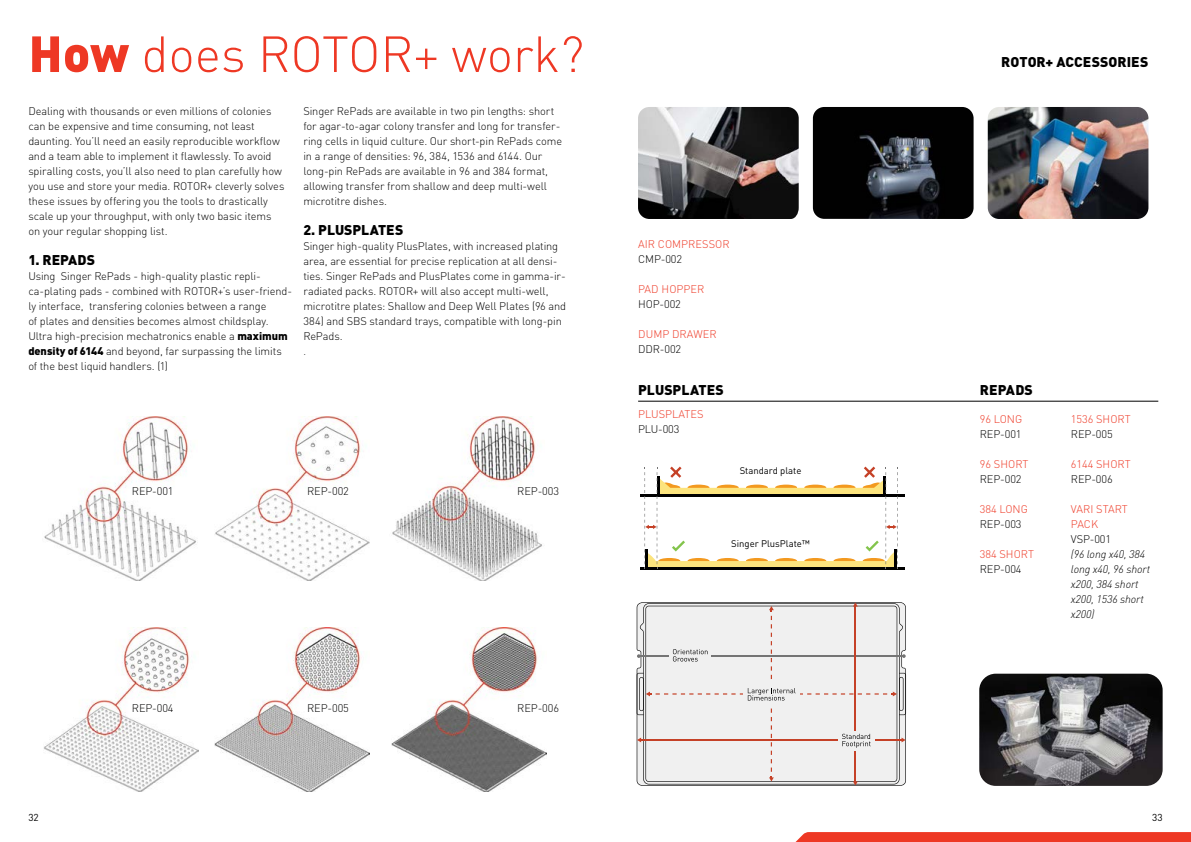
<style>
.page{position:relative;width:1191px;height:842px;background:#fff}
.page>*{position:absolute;margin:0;border:0;box-sizing:border-box;transform-origin:0 0}
.t1{font:300 50px "DINOT";color:#ee3824}
.t2{font:900 14px "DINOT";color:#000}
.t3{font:300 11px/15px "DINOT";letter-spacing:-.01em;color:#000}
.t4{font:300 11px/15px "DINOT";letter-spacing:.005em;color:#ee3824}
.t5{font:italic 300 11px/15px "DINOT";letter-spacing:-.01em;color:#000}
.t6{font:10px "DINOT";color:#000}
.t7{font:300 10px "DINOT";color:#000}
.t8{font:9.5px "DINOT";color:#000}
.s1{font-weight:900}
</style>
<div class="page">
<img style="left:44px;top:417px;width:153px;height:163px">
<img style="left:44px;top:627px;width:154px;height:164px">
<img style="left:215px;top:417px;width:155px;height:163px">
<img style="left:215px;top:627px;width:155px;height:164px">
<img style="left:392px;top:417px;width:150px;height:163px">
<img style="left:391px;top:627px;width:155px;height:164px">
<img style="left:987px;top:107px;width:161px;height:112px">
<img style="left:813px;top:107px;width:160px;height:112px">
<img style="left:638px;top:107px;width:160px;height:112px">
<img style="left:979px;top:674px;width:183px;height:112px">
<hr style="left:638px;top:401px;width:520px;height:1px;background:#000">
<svg style="left:636px;top:602px;width:270px;height:183px"></svg>
<hr style="left:639px;top:494px;width:265px;height:3px;background:#000">
<hr style="left:639px;top:567px;width:265px;height:3px;background:#000">
<svg style="left:644px;top:466px;width:254px;height:103px"></svg>
<svg style="left:795px;top:832px;width:396px;height:10px"></svg>
<h1 class="t1" style="left:29px;top:23px;width:557px"><span class="s1">How</span> does ROTOR+ work?</h1>
<p class="t3" style="left:28px;top:104px;width:258px">Dealing with thousands or even millions of colonies can be expensive and time consuming, not least daunting. You’ll need an easily reproducible workflow and a team able to implement it flawlessly. To avoid spiralling costs, you’ll also need to plan carefully how you use and store your media. ROTOR+ cleverly solves these issues by offering you the tools to drastically scale up your throughput, with only two basic items on your regular shopping list.</p>
<p class="t2" style="left:28px;top:251px;width:68px">1. REPADS</p>
<p class="t3" style="left:28px;top:269px;width:265px">Using Singer RePads - high-quality plastic repli&shy;ca-plating pads - combined with ROTOR+’s user-friend&shy;ly interface, transfering colonies between a range<br>of plates and densities becomes almost childsplay.<br>Ultra high-precision mechatronics enable a <span class="s1">maximum density of 6144</span> and beyond, far surpassing the limits of the best liquid handlers. (1)</p>
<p class="t3" style="left:303px;top:104px;width:260px">Singer RePads are available in two pin lengths: short for agar-to-agar colony transfer and long for transfer&shy;ring cells in liquid culture. Our short-pin RePads come in a range of densities: 96, 384, 1536 and 6144. Our long-pin RePads are available in 96 and 384 format, allowing transfer from shallow and deep multi-well microtitre dishes.</p>
<p class="t2" style="left:303px;top:221px;width:101px">2. PLUSPLATES</p>
<p class="t3" style="left:303px;top:239px;width:264px">Singer high-quality PlusPlates, with increased plating area, are essential for precise replication at all densi&shy;ties. Singer RePads and PlusPlates come in gamma-ir&shy;radiated packs. ROTOR+ will also accept multi-well, microtitre plates: Shallow and Deep Well Plates (96 and 384) and SBS standard trays, compatible with long-pin RePads.</p>
<p class="t7" style="left:303px;top:346px;width:4px">.</p>
<p class="t3" style="left:132px;top:484px;width:43px">REP-001</p>
<p class="t3" style="left:307px;top:484px;width:43px">REP-002</p>
<p class="t3" style="left:517px;top:484px;width:43px">REP-003</p>
<p class="t3" style="left:132px;top:700px;width:43px">REP-004</p>
<p class="t3" style="left:307px;top:700px;width:43px">REP-005</p>
<p class="t3" style="left:517px;top:700px;width:43px">REP-006</p>
<p class="t4" style="left:638px;top:237px;width:93px">AIR COMPRESSOR</p>
<p class="t3" style="left:638px;top:252px;width:46px">CMP-002</p>
<p class="t4" style="left:638px;top:282px;width:68px">PAD HOPPER</p>
<p class="t3" style="left:638px;top:297px;width:44px">HOP-002</p>
<p class="t4" style="left:638px;top:327px;width:80px">DUMP DRAWER</p>
<p class="t3" style="left:638px;top:342px;width:45px">DDR-002</p>
<p class="t2" style="left:1001px;top:53px;width:149px">ROTOR+ ACCESSORIES</p>
<p class="t2" style="left:638px;top:380px;width:87px">PLUSPLATES</p>
<p class="t2" style="left:980px;top:380px;width:54px">REPADS</p>
<p class="t4" style="left:638px;top:406px;width:67px">PLUSPLATES</p>
<p class="t3" style="left:638px;top:421px;width:43px">PLU-003</p>
<p class="t8" style="left:739px;top:465px;width:63px">Standard plate</p>
<p class="t8" style="left:731px;top:538px;width:80px">Singer PlusPlate™</p>
<p class="t4" style="left:979px;top:411px;width:44px">96 LONG</p>
<p class="t3" style="left:979px;top:426px;width:43px">REP-001</p>
<p class="t4" style="left:979px;top:456px;width:50px">96 SHORT</p>
<p class="t3" style="left:979px;top:471px;width:43px">REP-002</p>
<p class="t4" style="left:979px;top:501px;width:50px">384 LONG</p>
<p class="t3" style="left:979px;top:516px;width:43px">REP-003</p>
<p class="t4" style="left:979px;top:546px;width:56px">384 SHORT</p>
<p class="t3" style="left:979px;top:561px;width:43px">REP-004</p>
<p class="t4" style="left:1071px;top:411px;width:61px">1536 SHORT</p>
<p class="t3" style="left:1071px;top:427px;width:43px">REP-005</p>
<p class="t4" style="left:1071px;top:457px;width:61px">6144 SHORT</p>
<p class="t3" style="left:1071px;top:472px;width:43px">REP-006</p>
<p class="t4" style="left:1071px;top:502px;width:58px">VARI START<br>PACK</p>
<p class="t3" style="left:1071px;top:532px;width:42px">VSP-001</p>
<p class="t5" style="left:1071px;top:547px;width:81px">(96 long x40, 384 long x40, 96 short x200, 384 short x200, 1536 short x200)</p>
<p class="t6" style="left:28px;top:811px;width:12px">32</p>
<p class="t6" style="left:1152px;top:811px;width:12px">33</p>
</div>
